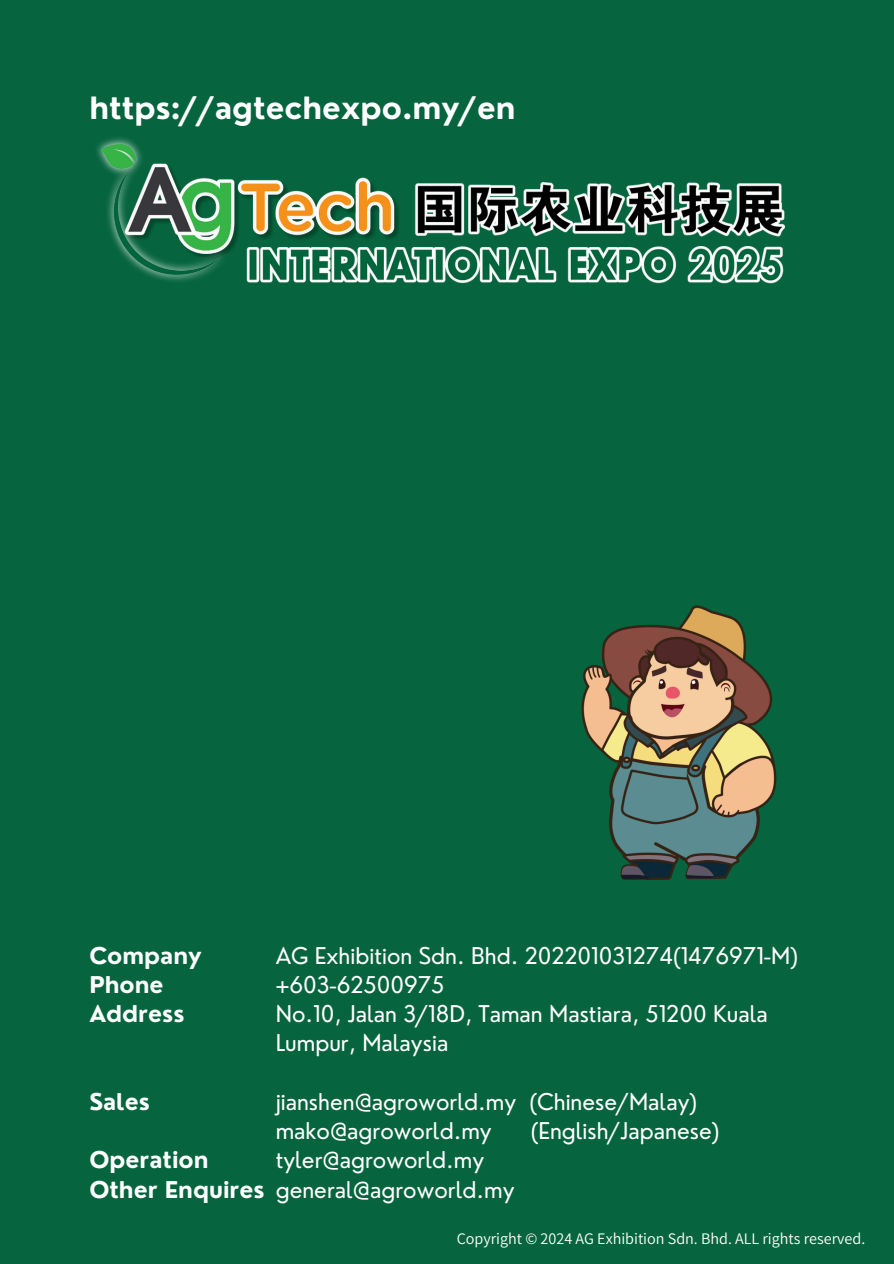
<style>
.page{position:relative;width:894px;height:1264px;background:#fff}
.page>*{position:absolute;margin:0;border:0;box-sizing:border-box;transform-origin:0 0}
.t1{font:700 30px "Nourd";color:#fff}
.t2{font:22.5px/29.2px "Nourd";color:#fff}
.t3{font:700 22.5px/29.2px "Nourd";color:#fff}
.t4{font:14.4px "Source Han Sans JP";color:#fff}
</style>
<div class="page">
<div style="left:0;top:0;width:893px;height:1263px;background:#06653e"></div>
<img style="left:581px;top:605px;width:196px;height:275px">
<img style="left:97px;top:138px;width:686px;height:146px">
<h1 class="t1" style="left:89px;top:89px;width:427px">https://agtechexpo.my/en</h1>
<h2 class="t3" style="left:89px;top:940px;width:114px">Company<br>Phone<br>Address</h2>
<h2 class="t3" style="left:89px;top:1086px;width:62px">Sales</h2>
<h3 class="t3" style="left:89px;top:1145px;width:177px">Operation<br>Other Enquires</h3>
<h3 class="t2" style="left:275px;top:940px;width:523px">AG Exhibition Sdn. Bhd. 202201031274(1476971-M) +603-62500975<br>No.10, Jalan 3/18D, Taman Mastiara, 51200 Kuala Lumpur, Malaysia</h3>
<p class="t2" style="left:275px;top:1086px;width:423px">jianshen@agroworld.my (Chinese/Malay) mako@agroworld.my</p>
<p class="t2" style="left:530px;top:1116px;width:190px">(English/Japanese)</p>
<p class="t2" style="left:275px;top:1145px;width:240px">tyler@agroworld.my general@agroworld.my</p>
<p class="t4" style="left:456px;top:1226px;width:410px">Copyright © 2024 AG Exhibition Sdn. Bhd. ALL rights reserved.</p>
</div>
